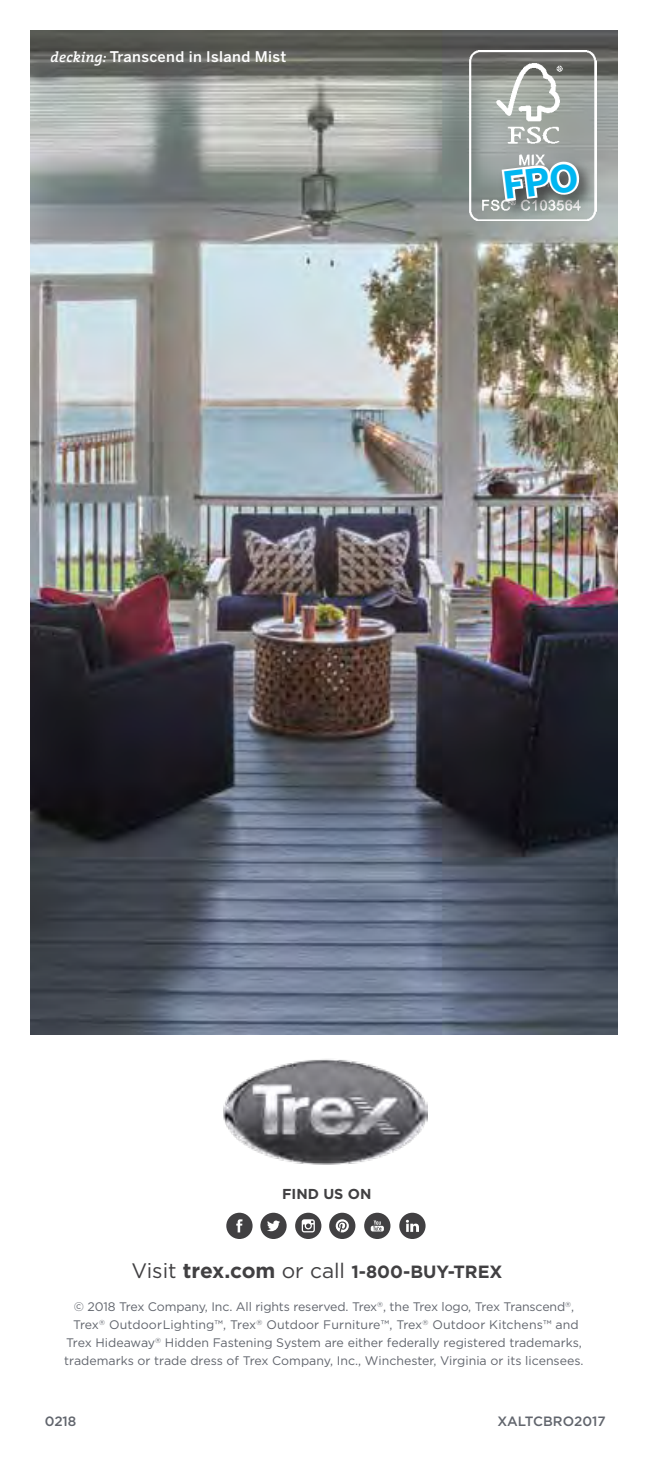
<style>
.page{position:relative;width:648px;height:1458px;background:#fff}
.page>*{position:absolute;margin:0;border:0;box-sizing:border-box;transform-origin:0 0}
.t1{font:700 17.78px "Gotham";color:#414042}
.t2{font:500 14.62px "Benton Sans";letter-spacing:.025em;color:#fff}
.t3{font:700 14.4px "Gotham";color:#414042}
.t4{font:500 13.5px "Gotham";color:#61656d}
.t5{font:12.38px/18px "Gotham";color:#61656d;text-align:center}
.s1{font-family:"The Serif";font-weight:600;font-style:italic}
.s2{font-weight:400;font-size:20.93px}
.s3{font-size:20.93px}
</style>
<div class="page">
<img style="left:30px;top:30px;width:588px;height:1004px">
<img style="left:469px;top:51px;width:128px;height:169px">
<img style="left:223px;top:1059px;width:205px;height:106px">
<div style="left:260px;top:1213px;width:27px;height:26px;background:#414042;border-radius:50%"></div>
<svg style="left:267px;top:1221px;width:13px;height:10px"></svg>
<div style="left:329px;top:1213px;width:26px;height:26px;background:#414042;border-radius:50%"></div>
<svg style="left:336px;top:1219px;width:13px;height:13px"></svg>
<div style="left:226px;top:1213px;width:27px;height:26px;background:#414042;border-radius:50%"></div>
<svg style="left:236px;top:1219px;width:7px;height:13px"></svg>
<div style="left:364px;top:1213px;width:26px;height:26px;background:#414042;border-radius:50%"></div>
<svg style="left:371px;top:1220px;width:13px;height:11px"></svg>
<div style="left:399px;top:1213px;width:27px;height:26px;background:#414042;border-radius:50%"></div>
<svg style="left:406px;top:1220px;width:13px;height:12px"></svg>
<div style="left:295px;top:1213px;width:26px;height:26px;background:#414042;border-radius:50%"></div>
<svg style="left:302px;top:1219px;width:13px;height:13px"></svg>
<div style="left:497px;top:157px;width:101px;height:63px;background:#231f20;opacity:.75"></div>
<svg style="left:499px;top:161px;width:80px;height:43px"></svg>
<p class="t2" style="left:51px;top:48px;width:237px"><span class="s1">decking:</span> Transcend in Island Mist</p>
<p class="t3" style="left:282px;top:1185px;width:91px">FIND US ON</p>
<h1 class="t1" style="left:132px;top:1262px;width:373px"><span class="s2">Visit</span> <span class="s3">trex.com</span> <span class="s2">or call</span> 1-800-BUY-TREX</h1>
<p class="t5" style="left:64px;top:1297px;width:521px">© 2018 Trex Company, Inc. All rights reserved. Trex<sup>®</sup>, the Trex logo, Trex Transcend<sup>®</sup>, Trex<sup>®</sup> OutdoorLighting™, Trex<sup>®</sup> Outdoor Furniture™, Trex<sup>®</sup> Outdoor Kitchens™ and Trex Hideaway<sup>®</sup> Hidden Fastening System are either federally registered trademarks, trademarks or trade dress of Trex Company, Inc., Winchester, Virginia or its licensees.</p>
<p class="t4" style="left:45px;top:1414px;width:33px">0218</p>
<p class="t4" style="left:498px;top:1414px;width:110px">XALTCBRO2017</p>
</div>
